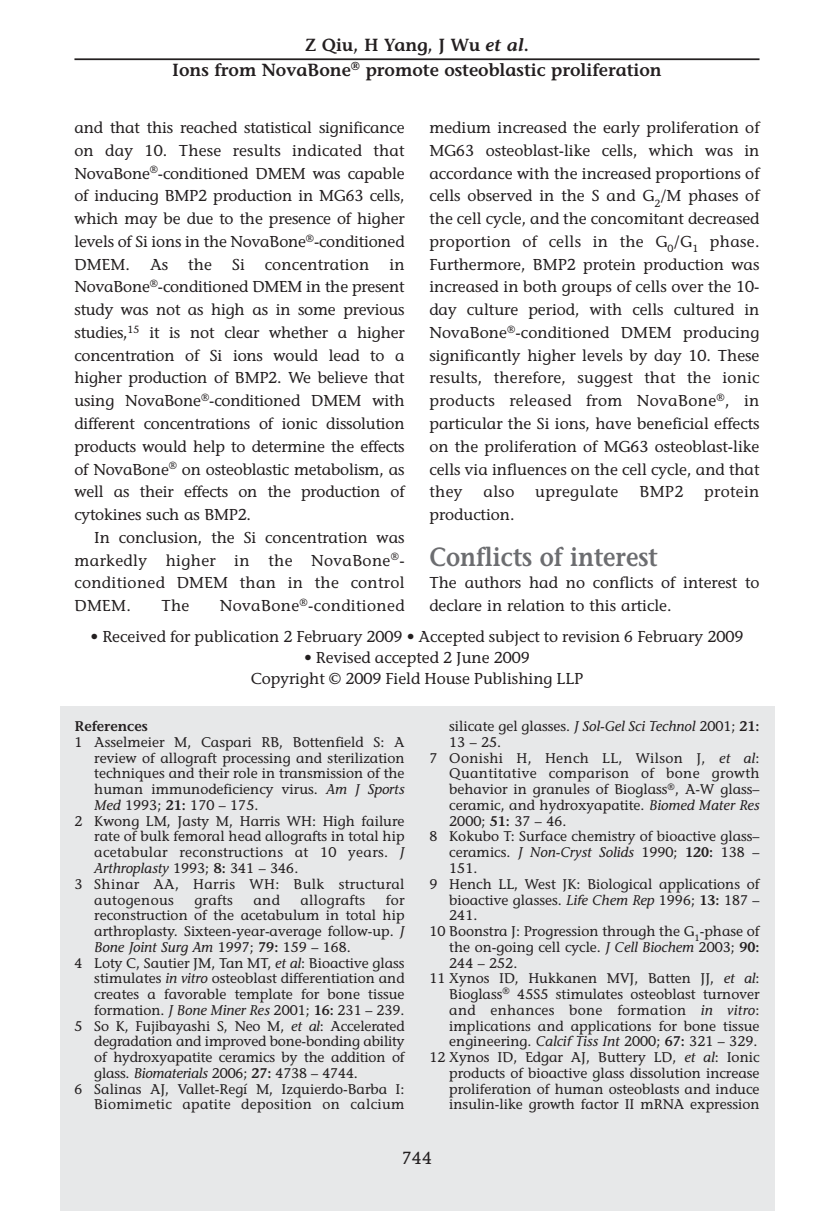
<style>
.page{position:relative;width:834px;height:1211px;background:#fff}
.page>*{position:absolute;margin:0;border:0;box-sizing:border-box;transform-origin:0 0}
.t1{font:600 26.25px "Stone Informal";color:#6c6d70;scale:.9 1}
.t2{font:600 17.5px/24.5px "Stone Informal";color:#231f20;text-align:center}
.t3{font:17.5px "Stone Informal";color:#231f20}
.t4{font:15.75px/22.8px "Stone Informal";color:#231f20;text-align:justify}
.t5{font:15.75px "Stone Informal";letter-spacing:.02em;color:#231f20}
.t6{font:15.75px "Stone Informal";letter-spacing:.025em;color:#231f20}
.t7{font:14px "Stone Informal";color:#231f20}
.t8{font:14px "Stone Informal";letter-spacing:.02em;color:#231f20}
.t9{font:14px "Stone Informal";letter-spacing:.025em;color:#231f20}
.t10{font:italic 14px "Stone Informal";color:#231f20}
.t11{font:600 14px "Stone Informal";color:#231f20}
.s1{font-style:italic}
.s2{font-weight:600}
.s3{font-style:normal}
.s4{font-weight:600;font-style:normal}
</style>
<div class="page">
<div style="left:60px;top:706px;width:714px;height:504px;background:#e7e8e9"></div>
<hr style="left:74px;top:58px;width:685px;height:2px;background:#231f20">
<p class="t2" style="left:172px;top:35px;width:491px">Z Qiu, H Yang, J Wu <span class="s1">et al</span>.<br>Ions from NovaBone<sup>®</sup> promote osteoblastic proliferation</p>
<p class="t4" style="left:74px;top:118px;width:331px">and that this reached statistical significance on day 10. These results indicated that NovaBone<sup>®</sup>-conditioned DMEM was capable of inducing BMP2 production in MG63 cells, which may be due to the presence of higher levels of Si ions in the NovaBone<sup>®</sup>-conditioned DMEM.</p>
<p class="t4" style="left:150px;top:254px;width:20px">As</p>
<p class="t4" style="left:188px;top:254px;width:25px">the</p>
<p class="t4" style="left:232px;top:254px;width:14px">Si</p>
<p class="t4" style="left:265px;top:254px;width:106px">concentration</p>
<p class="t4" style="left:74px;top:254px;width:331px;text-indent:315px">in NovaBone<sup>®</sup>-conditioned DMEM in the present study was not as high as in some previous studies,<sup>15</sup> it is not clear whether a higher concentration of Si ions would lead to a higher production of BMP2. We believe that using NovaBone<sup>®</sup>-conditioned DMEM with different concentrations of ionic dissolution products would help to determine the effects of NovaBone<sup>®</sup> on osteoblastic metabolism, as well as their effects on the production of cytokines such as BMP2.</p>
<p class="t4" style="left:74px;top:527px;width:331px;text-indent:20px">In conclusion, the Si concentration was markedly higher in the NovaBone<sup>®</sup>- conditioned DMEM than in the control DMEM.</p>
<p class="t4" style="left:161px;top:596px;width:30px">The</p>
<p class="t5" style="left:220px;top:599px;width:186px">NovaBone<sup>®</sup>-conditioned</p>
<p class="t4" style="left:429px;top:118px;width:331px">medium increased the early proliferation of MG63 osteoblast-like cells, which was in accordance with the increased proportions of cells observed in the S and G<sub>2</sub>/M phases of the cell cycle, and the concomitant decreased proportion of cells in the G<sub>0</sub>/G<sub>1</sub> phase.<br>Furthermore, BMP2 protein production was increased in both groups of cells over the 10- day culture period, with cells cultured in NovaBone<sup>®</sup>-conditioned DMEM producing significantly higher levels by day 10. These results, therefore, suggest that the ionic products released from NovaBone<sup>®</sup>, in particular the Si ions, have beneficial effects on the proliferation of MG63 osteoblast-like cells via influences on the cell cycle, and that they</p>
<p class="t4" style="left:483px;top:482px;width:32px">also</p>
<p class="t6" style="left:535px;top:485px;width:85px">upregulate</p>
<p class="t4" style="left:639px;top:482px;width:45px">BMP2</p>
<p class="t5" style="left:704px;top:485px;width:57px">protein</p>
<p class="t4" style="left:429px;top:505px;width:87px">production.</p>
<h1 class="t1" style="left:429px;top:546px;width:255px">Conflicts of interest</h1>
<p class="t4" style="left:429px;top:573px;width:331px">The authors had no conflicts of interest to declare in relation to this article.</p>
<p class="t4" style="left:90px;top:626px;width:654px">• Received for publication 2 February 2009 • Accepted subject to revision 6 February 2009</p>
<p class="t4" style="left:251px;top:648px;width:334px;line-height:21px;text-align:center">• Revised accepted 2 June 2009<br>Copyright © 2009 Field House Publishing LLP</p>
<p class="t11" style="left:74px;top:721px;width:75px">References</p>
<p class="t7" style="left:74px;top:736px;width:331px">1 Asselmeier M, Caspari RB, Bottenfield S: A</p>
<p class="t7" style="left:94px;top:752px;width:312px">review of allograft processing and sterilization</p>
<p class="t7" style="left:94px;top:768px;width:312px">techniques and their role in transmission of the</p>
<p class="t7" style="left:94px;top:784px;width:312px">human immunodeficiency virus. <span class="s1">Am J Sports</span></p>
<p class="t7" style="left:94px;top:799px;width:165px"><span class="s1">Med</span> 1993; <span class="s2">21:</span> 170 – 175.</p>
<p class="t7" style="left:74px;top:815px;width:331px">2 Kwong LM, Jasty M, Harris WH: High failure</p>
<p class="t7" style="left:94px;top:831px;width:312px">rate of bulk femoral head allografts in total hip</p>
<p class="t8" style="left:94px;top:847px;width:312px">acetabular reconstructions at 10 years. <span class="s1">J</span></p>
<p class="t7" style="left:94px;top:862px;width:205px"><span class="s1">Arthroplasty</span> 1993; <span class="s2">8:</span> 341 – 346.</p>
<p class="t9" style="left:74px;top:878px;width:331px">3 Shinar AA, Harris WH: Bulk structural</p>
<p class="t9" style="left:94px;top:894px;width:81px">autogenous</p>
<p class="t7" style="left:194px;top:894px;width:40px">grafts</p>
<p class="t7" style="left:253px;top:894px;width:28px">and</p>
<p class="t9" style="left:300px;top:894px;width:66px">allografts</p>
<p class="t7" style="left:386px;top:894px;width:20px">for</p>
<p class="t7" style="left:94px;top:910px;width:312px">reconstruction of the acetabulum in total hip</p>
<p class="t7" style="left:94px;top:925px;width:312px">arthroplasty. Sixteen-year-average follow-up. <span class="s1">J</span></p>
<p class="t10" style="left:94px;top:941px;width:258px">Bone Joint Surg Am <span class="s3">1997;</span> <span class="s4">79:</span> <span class="s3">159 – 168.</span></p>
<p class="t7" style="left:74px;top:957px;width:331px">4 Loty C, Sautier JM, Tan MT, <span class="s1">et al</span>: Bioactive glass</p>
<p class="t7" style="left:94px;top:973px;width:312px">stimulates <span class="s1">in vitro</span> osteoblast differentiation and</p>
<p class="t7" style="left:94px;top:988px;width:312px">creates a favorable template for bone tissue</p>
<p class="t7" style="left:94px;top:1004px;width:312px">formation. <span class="s1">J Bone Miner Res</span> 2001; <span class="s2">16:</span> 231 – 239.</p>
<p class="t7" style="left:74px;top:1020px;width:331px">5 So K, Fujibayashi S, Neo M, <span class="s1">et al</span>: Accelerated</p>
<p class="t7" style="left:94px;top:1036px;width:312px">degradation and improved bone-bonding ability</p>
<p class="t7" style="left:94px;top:1051px;width:312px">of hydroxyapatite ceramics by the addition of</p>
<p class="t7" style="left:94px;top:1067px;width:265px">glass. <span class="s1">Biomaterials</span> 2006; <span class="s2">27:</span> 4738 – 4744.</p>
<p class="t7" style="left:74px;top:1083px;width:331px">6 Salinas AJ, Vallet-Regí M, Izquierdo-Barba I:</p>
<p class="t8" style="left:94px;top:1099px;width:312px">Biomimetic apatite deposition on calcium</p>
<p class="t7" style="left:449px;top:721px;width:312px">silicate gel glasses. <span class="s1">J Sol-Gel Sci Technol</span> 2001; <span class="s2">21:</span></p>
<p class="t7" style="left:449px;top:736px;width:54px">13 – 25.</p>
<p class="t8" style="left:429px;top:752px;width:331px">7 Oonishi H, Hench LL, Wilson J, <span class="s1">et al</span>:</p>
<p class="t8" style="left:449px;top:768px;width:312px">Quantitative comparison of bone growth</p>
<p class="t7" style="left:449px;top:784px;width:312px">behavior in granules of Bioglass<sup>®</sup>, A-W glass–</p>
<p class="t7" style="left:449px;top:799px;width:312px">ceramic, and hydroxyapatite. <span class="s1">Biomed Mater Res</span></p>
<p class="t7" style="left:449px;top:815px;width:119px">2000; <span class="s2">51:</span> 37 – 46.</p>
<p class="t7" style="left:429px;top:831px;width:331px">8 Kokubo T: Surface chemistry of bioactive glass–</p>
<p class="t7" style="left:449px;top:847px;width:312px">ceramics. <span class="s1">J Non-Cryst Solids</span> 1990; <span class="s2">120:</span> 138 –</p>
<p class="t7" style="left:449px;top:862px;width:30px">151.</p>
<p class="t7" style="left:429px;top:878px;width:331px">9 Hench LL, West JK: Biological applications of</p>
<p class="t7" style="left:449px;top:894px;width:312px">bioactive glasses. <span class="s1">Life Chem Rep</span> 1996; <span class="s2">13:</span> 187 –</p>
<p class="t7" style="left:449px;top:910px;width:30px">241.</p>
<p class="t7" style="left:429px;top:925px;width:331px">10 Boonstra J: Progression through the G<sub>1</sub>-phase of</p>
<p class="t7" style="left:449px;top:941px;width:312px">the on-going cell cycle. <span class="s1">J Cell Biochem</span> 2003; <span class="s2">90:</span></p>
<p class="t7" style="left:449px;top:957px;width:70px">244 – 252.</p>
<p class="t7" style="left:429px;top:973px;width:331px">11 Xynos ID, Hukkanen MVJ, Batten JJ, <span class="s1">et al</span>:</p>
<p class="t7" style="left:449px;top:988px;width:312px">Bioglass<sup>®</sup> 45S5 stimulates osteoblast turnover</p>
<p class="t8" style="left:449px;top:1004px;width:312px">and enhances bone formation <span class="s1">in vitro</span>:</p>
<p class="t7" style="left:449px;top:1020px;width:312px">implications and applications for bone tissue</p>
<p class="t7" style="left:449px;top:1036px;width:309px">engineering. <span class="s1">Calcif Tiss Int</span> 2000; <span class="s2">67:</span> 321 – 329.</p>
<p class="t7" style="left:429px;top:1051px;width:331px">12 Xynos ID, Edgar AJ, Buttery LD, <span class="s1">et al</span>: Ionic</p>
<p class="t7" style="left:449px;top:1067px;width:312px">products of bioactive glass dissolution increase</p>
<p class="t7" style="left:449px;top:1083px;width:312px">proliferation of human osteoblasts and induce</p>
<p class="t7" style="left:449px;top:1099px;width:312px">insulin-like growth factor II mRNA expression</p>
<p class="t3" style="left:402px;top:1151px;width:32px">744</p>
</div>
